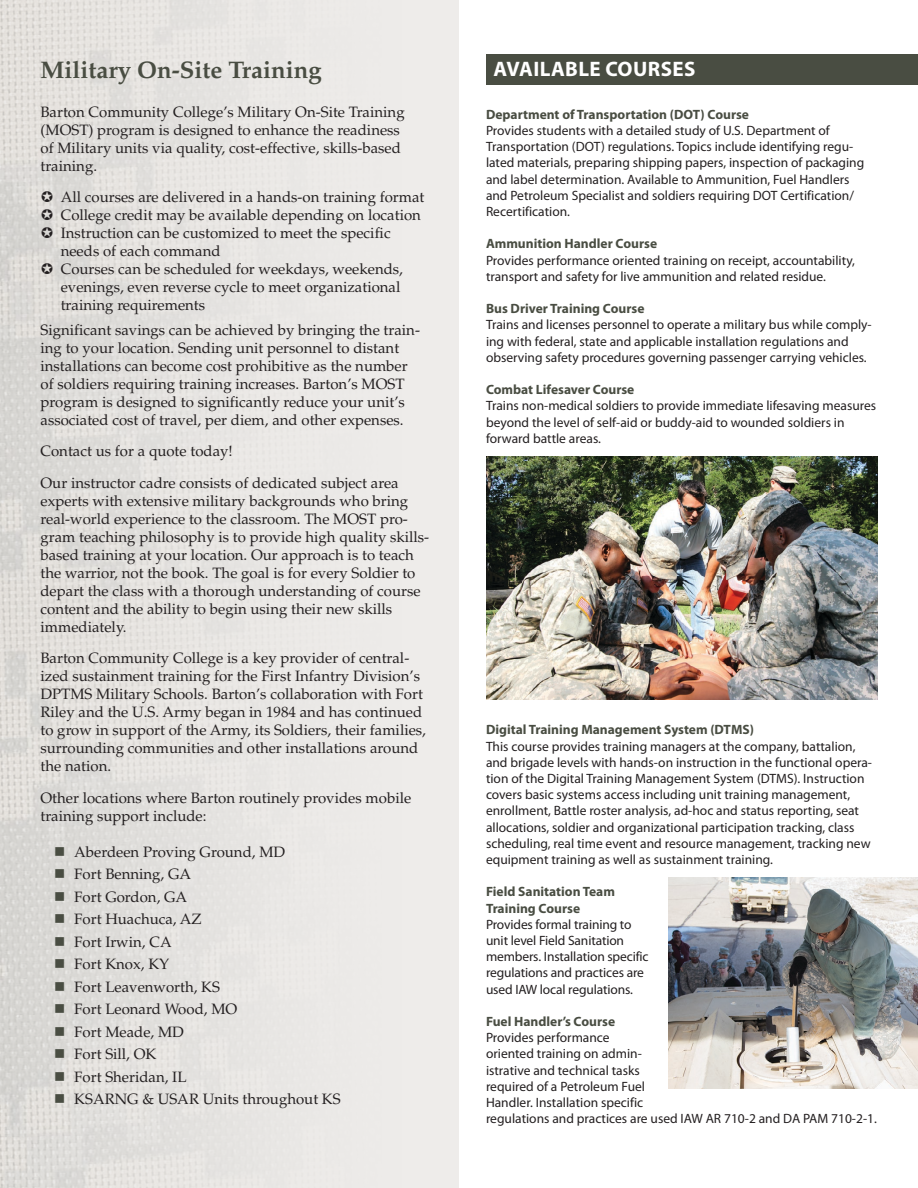
<style>
.page{position:relative;width:918px;height:1188px;background:#fff}
.page>*{position:absolute;margin:0;border:0;box-sizing:border-box;transform-origin:0 0}
.Palatino_headlines{font:700 24px "Palatino";color:#494d42}
.t1{font:700 21px "Myriad Pro";letter-spacing:.02em;color:#fff}
.MOST_body{font:15px/18px "Palatino";color:#231f20}
.course_description{font:13.5px/16.2px "Myriad Pro";color:#231f20}
.course_name{font:700 13.5px/16.2px "Myriad Pro";color:#494d42}
</style>
<div class="page">
<div style="left:487px;top:54px;width:431px;height:30px;background:#494d42"></div>
<img style="left:0;top:0;width:459px;height:1188px">
<img style="left:486px;top:456px;width:392px;height:243px">
<img style="left:669px;top:878px;width:249px;height:210px">
<svg style="left:42px;top:191px;width:11px;height:11px"></svg>
<svg style="left:42px;top:209px;width:11px;height:11px"></svg>
<svg style="left:42px;top:227px;width:11px;height:11px"></svg>
<svg style="left:42px;top:263px;width:11px;height:11px"></svg>
<svg style="left:55px;top:847px;width:9px;height:9px"></svg>
<svg style="left:55px;top:869px;width:9px;height:9px"></svg>
<svg style="left:55px;top:892px;width:9px;height:9px"></svg>
<svg style="left:55px;top:914px;width:9px;height:9px"></svg>
<svg style="left:55px;top:937px;width:9px;height:9px"></svg>
<svg style="left:55px;top:959px;width:9px;height:9px"></svg>
<svg style="left:55px;top:982px;width:9px;height:9px"></svg>
<svg style="left:55px;top:1004px;width:9px;height:9px"></svg>
<svg style="left:55px;top:1027px;width:9px;height:9px"></svg>
<svg style="left:55px;top:1049px;width:9px;height:9px"></svg>
<svg style="left:55px;top:1072px;width:9px;height:9px"></svg>
<svg style="left:55px;top:1094px;width:9px;height:9px"></svg>
<p class="Palatino_headlines" style="left:40px;top:56px;width:283px">Military On-Site Training</p>
<p class="MOST_body" style="left:40px;top:103px;width:366px">Barton Community College’s Military On-Site Training (MOST) program is designed to enhance the readiness of Military units via quality, cost-effective, skills-based training.</p>
<p class="MOST_body" style="left:61px;top:188px;width:365px">All courses are delivered in a hands-on training format</p>
<p class="MOST_body" style="left:61px;top:206px;width:362px">College credit may be available depending on location</p>
<p class="MOST_body" style="left:61px;top:224px;width:331px">Instruction can be customized to meet the specific needs of each command</p>
<p class="MOST_body" style="left:61px;top:260px;width:344px">Courses can be scheduled for weekdays, weekends, evenings, even reverse cycle to meet organizational training requirements</p>
<p class="MOST_body" style="left:40px;top:321px;width:381px">Significant savings can be achieved by bringing the train&shy;ing to your location. Sending unit personnel to distant installations can become cost prohibitive as the number of soldiers requiring training increases. Barton’s MOST program is designed to significantly reduce your unit’s associated cost of travel, per diem, and other expenses.</p>
<p class="MOST_body" style="left:40px;top:443px;width:194px">Contact us for a quote today!</p>
<p class="MOST_body" style="left:40px;top:474px;width:390px">Our instructor cadre consists of dedicated subject area experts with extensive military backgrounds who bring real-world experience to the classroom. The MOST pro&shy;gram teaching philosophy is to provide high quality skills&shy;based training at your location. Our approach is to teach the warrior, not the book. The goal is for every Soldier to depart the class with a thorough understanding of course content and the ability to begin using their new skills immediately.</p>
<p class="MOST_body" style="left:40px;top:650px;width:387px">Barton Community College is a key provider of central&shy;ized sustainment training for the First Infantry Division’s DPTMS Military Schools. Barton’s collaboration with Fort Riley and the U.S. Army began in 1984 and has continued to grow in support of the Army, its Soldiers, their families, surrounding communities and other installations around the nation.</p>
<p class="MOST_body" style="left:40px;top:789px;width:372px">Other locations where Barton routinely provides mobile training support include:</p>
<p class="MOST_body" style="left:74px;top:843px;width:212px">Aberdeen Proving Ground, MD</p>
<p class="MOST_body" style="left:74px;top:866px;width:118px">Fort Benning, GA</p>
<p class="MOST_body" style="left:74px;top:888px;width:115px">Fort Gordon, GA</p>
<p class="MOST_body" style="left:74px;top:911px;width:129px">Fort Huachuca, AZ</p>
<p class="MOST_body" style="left:74px;top:933px;width:99px">Fort Irwin, CA</p>
<p class="MOST_body" style="left:74px;top:956px;width:97px">Fort Knox, KY</p>
<p class="MOST_body" style="left:74px;top:978px;width:147px">Fort Leavenworth, KS</p>
<p class="MOST_body" style="left:74px;top:1001px;width:165px">Fort Leonard Wood, MO</p>
<p class="MOST_body" style="left:74px;top:1023px;width:111px">Fort Meade, MD</p>
<p class="MOST_body" style="left:74px;top:1046px;width:84px">Fort Sill, OK</p>
<p class="MOST_body" style="left:74px;top:1068px;width:114px">Fort Sheridan, IL</p>
<p class="MOST_body" style="left:74px;top:1091px;width:268px">KSARNG &amp; USAR Units throughout KS</p>
<p class="t1" style="left:494px;top:56px;width:203px">AVAILABLE COURSES</p>
<p class="course_name" style="left:486px;top:106px;width:265px">Department of Transportation (DOT) Course</p>
<p class="course_description" style="left:486px;top:122px;width:380px">Provides students with a detailed study of U.S. Department of Transportation (DOT) regulations. Topics include identifying regu&shy;lated materials, preparing shipping papers, inspection of packaging and label determination. Available to Ammunition, Fuel Handlers and Petroleum Specialist and soldiers requiring DOT Certification/ Recertification.</p>
<p class="course_name" style="left:486px;top:235px;width:173px">Ammunition Handler Course</p>
<p class="course_description" style="left:486px;top:252px;width:371px">Provides performance oriented training on receipt, accountability, transport and safety for live ammunition and related residue.</p>
<p class="course_name" style="left:486px;top:300px;width:160px">Bus Driver Training Course</p>
<p class="course_description" style="left:486px;top:317px;width:387px">Trains and licenses personnel to operate a military bus while comply&shy;ing with federal, state and applicable installation regulations and observing safety procedures governing passenger carrying vehicles.</p>
<p class="course_name" style="left:486px;top:381px;width:150px">Combat Lifesaver Course</p>
<p class="course_description" style="left:486px;top:398px;width:392px">Trains non-medical soldiers to provide immediate lifesaving measures beyond the level of self-aid or buddy-aid to wounded soldiers in forward battle areas.</p>
<p class="course_name" style="left:486px;top:721px;width:269px">Digital Training Management System (DTMS)</p>
<p class="course_description" style="left:486px;top:738px;width:388px">This course provides training managers at the company, battalion, and brigade levels with hands-on instruction in the functional opera&shy;tion of the Digital Training Management System (DTMS). Instruction covers basic systems access including unit training management, enrollment, Battle roster analysis, ad-hoc and status reporting, seat allocations, soldier and organizational participation tracking, class scheduling, real time event and resource management, tracking new equipment training as well as sustainment training.</p>
<p class="course_name" style="left:486px;top:883px;width:130px">Field Sanitation Team<br>Training Course</p>
<p class="course_description" style="left:486px;top:916px;width:164px">Provides formal training to unit level Field Sanitation members. Installation specific regulations and practices are used IAW local regulations.</p>
<p class="course_name" style="left:486px;top:1013px;width:131px">Fuel Handler’s Course</p>
<p class="course_description" style="left:486px;top:1029px;width:392px">Provides performance<br>oriented training on admin-<br>istrative and technical tasks<br>required of a Petroleum Fuel<br>Handler. Installation specific<br>regulations and practices are used IAW AR 710-2 and DA PAM 710-2-1.</p>
</div>
